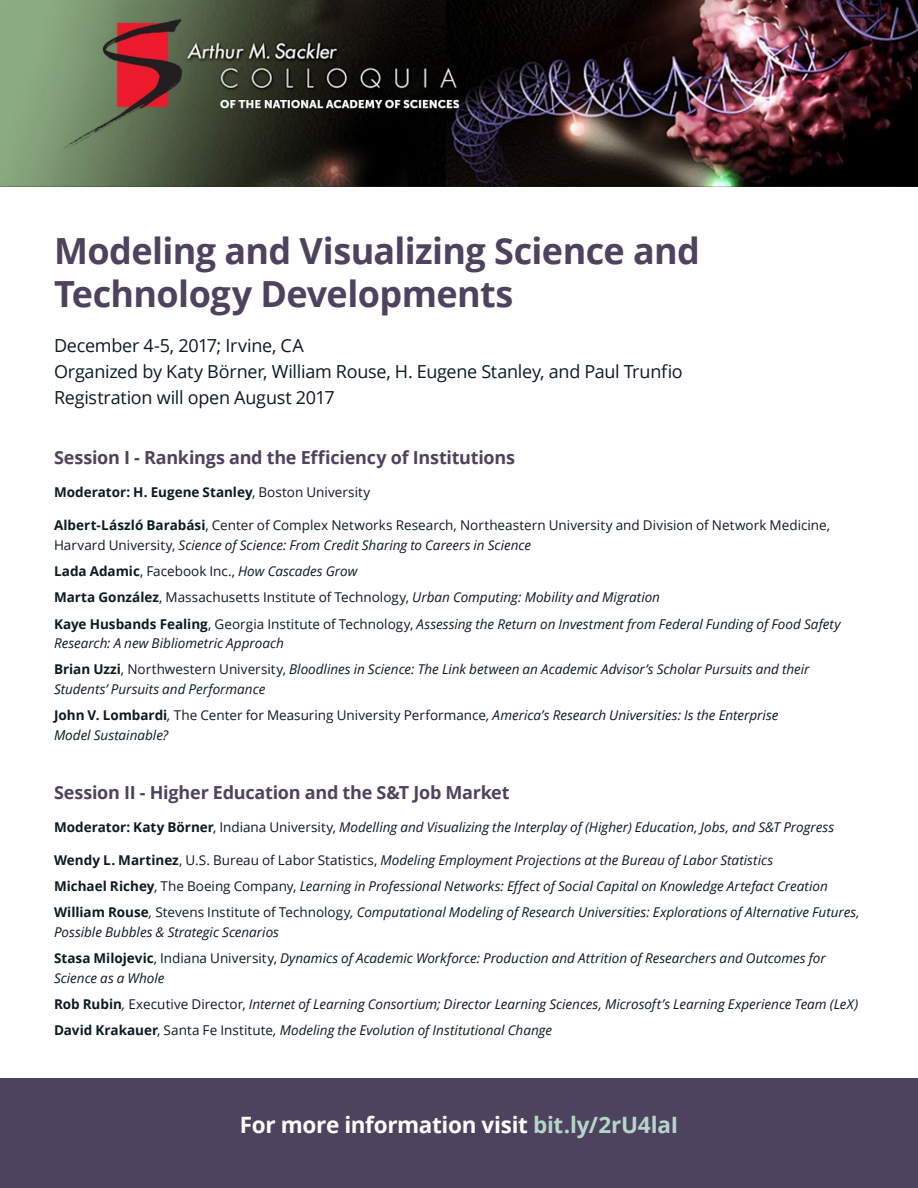
<style>
.page{position:relative;width:918px;height:1188px;background:#fff}
.page>*{position:absolute;margin:0;border:0;box-sizing:border-box;transform-origin:0 0}
.t1{font:700 36px/43.2px "Open Sans";letter-spacing:-.015em;color:#4d435e}
.t2{font:700 22.5px "Open Sans";letter-spacing:-.015em;color:#fff}
.t3{font:18px "Open Sans";letter-spacing:-.015em;color:#0d1b20}
.t4{font:700 18px "Open Sans";letter-spacing:-.015em;color:#4d435e}
.t5{font:italic 13.5px/19.5px "Open Sans";color:#0d1b20}
.t6{font:13.5px/19.5px "Open Sans";color:#0d1b20}
.t7{font:700 13.5px "Open Sans";color:#0d1b20}
.s1{font-weight:400}
.s2{font-weight:700}
.s3{font-style:italic}
.s4{font-weight:700;font-style:normal}
.s5{font-style:normal}
.s6{color:#b6d6c9}
</style>
<div class="page">
<img style="left:0;top:0;width:918px;height:187px">
<div style="left:0;top:1079px;width:918px;height:109px;background:#4d435e"></div>
<p class="t1" style="left:54px;top:228px;width:647px">Modeling and Visualizing Science and<br>Technology Developments</p>
<p class="t3" style="left:54px;top:333px;width:251px">December 4-5, 2017; Irvine, CA</p>
<p class="t3" style="left:54px;top:359px;width:630px">Organized by Katy Börner, William Rouse, H. Eugene Stanley, and Paul Trunfio</p>
<p class="t3" style="left:54px;top:385px;width:282px">Registration will open August 2017</p>
<p class="t4" style="left:54px;top:445px;width:463px">Session I - Rankings and the Efficiency of Institutions</p>
<p class="t7" style="left:54px;top:483px;width:318px">Moderator: H. Eugene Stanley<span class="s1">, Boston University</span></p>
<p class="t6" style="left:54px;top:515px;width:778px"><span class="s2">Albert-László Barabási</span>, Center of Complex Networks Research, Northeastern University and Division of Network Medicine,<br>Harvard University, <span class="s3">Science of Science: From Credit Sharing to Careers in Science</span></p>
<p class="t5" style="left:54px;top:561px;width:305px"><span class="s4">Lada Adamic</span><span class="s5">, Facebook Inc.,</span> How Cascades Grow</p>
<p class="t6" style="left:54px;top:587px;width:608px"><span class="s2">Marta González</span>, Massachusetts Institute of Technology, <span class="s3">Urban Computing: Mobility and Migration</span></p>
<p class="t5" style="left:54px;top:614px;width:788px"><span class="s4">Kaye Husbands Fealing</span><span class="s5">, Georgia Institute of Technology,</span> Assessing the Return on Investment from Federal Funding of Food Safety<br>Research: A new Bibliometric Approach</p>
<p class="t5" style="left:54px;top:659px;width:757px"><span class="s4">Brian Uzzi</span><span class="s5">, Northwestern University,</span> Bloodlines in Science: The Link between an Academic Advisor’s Scholar Pursuits and their<br>Students’ Pursuits and Performance</p>
<p class="t5" style="left:54px;top:705px;width:726px"><span class="s4">John V. Lombardi</span>, <span class="s5">The Center for Measuring University Performance</span>, America’s Research Universities: Is the Enterprise<br>Model Sustainable?</p>
<p class="t4" style="left:54px;top:780px;width:457px">Session II - Higher Education and the S&amp;T Job Market</p>
<p class="t5" style="left:54px;top:817px;width:782px"><span class="s4">Moderator: Katy Börner</span><span class="s5">, Indiana University,</span> Modelling and Visualizing the Interplay of (Higher) Education, Jobs, and S&amp;T Progress</p>
<p class="t5" style="left:54px;top:850px;width:721px"><span class="s4">Wendy L. Martinez</span><span class="s5">, U.S. Bureau of Labor Statistics,</span> Modeling Employment Projections at the Bureau of Labor Statistics</p>
<p class="t5" style="left:54px;top:876px;width:775px"><span class="s4">Michael Richey</span><span class="s5">, The Boeing Company,</span> Learning in Professional Networks: Effect of Social Capital on Knowledge Artefact Creation</p>
<p class="t5" style="left:54px;top:902px;width:807px"><span class="s4">William Rouse</span>, <span class="s5">Stevens Institute of Technology</span>, Computational Modeling of Research Universities: Explorations of Alternative Futures,<br>Possible Bubbles &amp; Strategic Scenarios</p>
<p class="t5" style="left:54px;top:948px;width:773px"><span class="s4">Stasa Milojevic</span><span class="s5">, Indiana University,</span> Dynamics of Academic Workforce: Production and Attrition of Researchers and Outcomes for<br>Science as a Whole</p>
<p class="t5" style="left:54px;top:994px;width:806px"><span class="s4">Rob Rubin</span>, <span class="s5">Executive Director,</span> Internet of Learning Consortium; Director Learning Sciences, Microsoft’s Learning Experience Team (LeX)</p>
<p class="t5" style="left:54px;top:1020px;width:500px"><span class="s4">David Krakauer</span><span class="s5">, Santa Fe Institute</span>, Modeling the Evolution of Institutional Change</p>
<p class="t2" style="left:240px;top:1109px;width:440px">For more information visit <span class="s6">bit.ly/2rU4laI</span></p>
</div>
